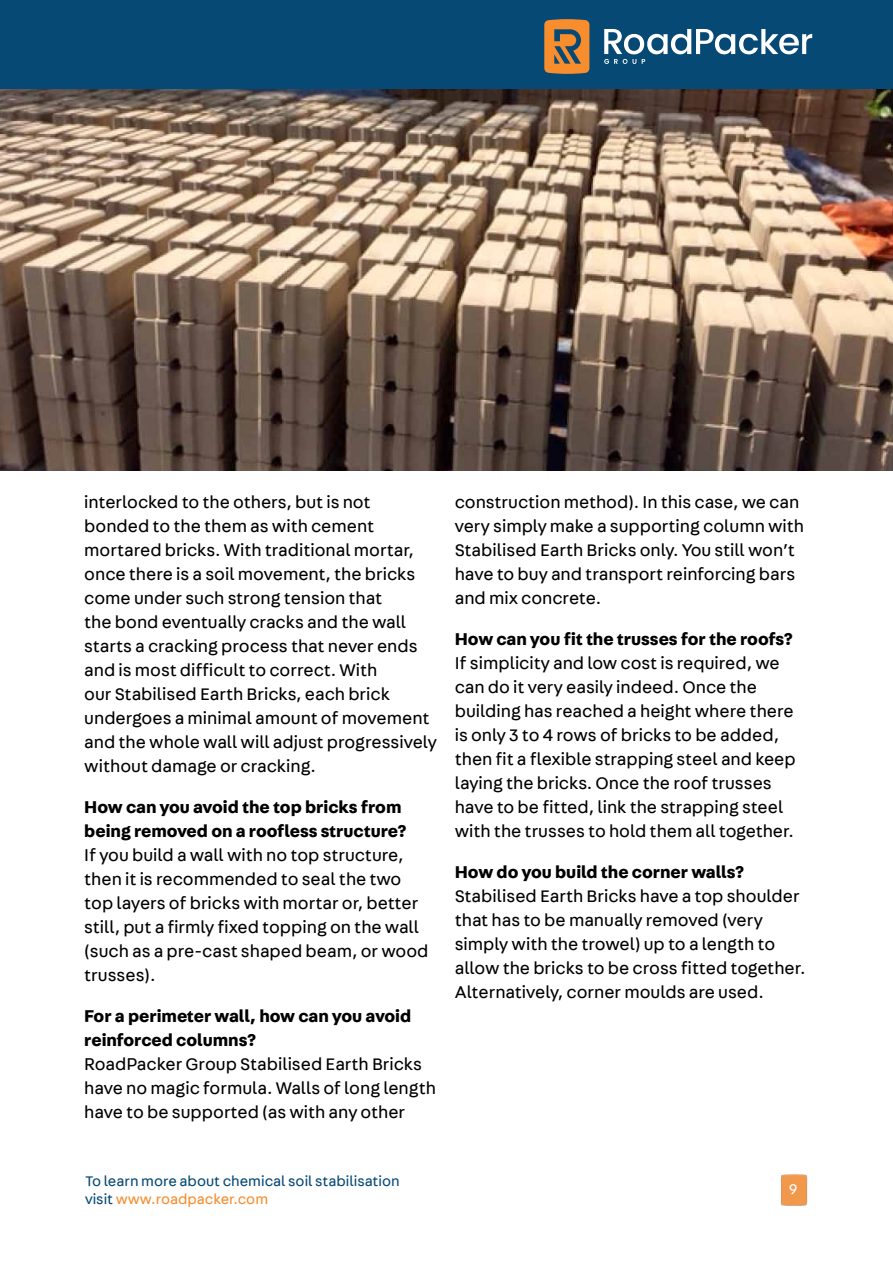
<style>
.page{position:relative;width:893px;height:1263px;background:#fff}
.page>*{position:absolute;margin:0;border:0;box-sizing:border-box;transform-origin:0 0}
.t1{font:18px/24px "Fabriga";color:#000}
.t2{font:700 18px/24px "Fabriga";color:#000}
.t3{font:15px/18px "Fabriga";color:#074975}
.t4{font:15px "Fabriga";color:#fff}
.s1{color:#f78d2d}
</style>
<div class="page">
<div style="left:0;top:0;width:893px;height:89px;background:#074975"></div>
<svg style="left:544px;top:19px;width:45px;height:55px"></svg>
<svg style="left:604px;top:29px;width:208px;height:35px"></svg>
<img style="left:781px;top:1174px;width:27px;height:31px">
<img style="left:0;top:89px;width:893px;height:381px">
<p class="t1" style="left:84px;top:490px;width:354px">interlocked to the others, but is not bonded to the them as with cement mortared bricks. With traditional mortar, once there is a soil movement, the bricks come under such strong tension that<br>the bond eventually cracks and the wall starts a cracking process that never ends and is most difficult to correct. With<br>our Stabilised Earth Bricks, each brick undergoes a minimal amount of movement and the whole wall will adjust progressively without damage or cracking.</p>
<p class="t2" style="left:84px;top:795px;width:324px">How can you avoid the top bricks from being removed on a roofless structure?</p>
<p class="t1" style="left:84px;top:843px;width:346px">If you build a wall with no top structure, then it is recommended to seal the two top layers of bricks with mortar or, better still, put a firmly fixed topping on the wall (such as a pre-cast shaped beam, or wood trusses).</p>
<p class="t2" style="left:84px;top:1004px;width:329px">For a perimeter wall, how can you avoid reinforced columns?</p>
<p class="t1" style="left:84px;top:1052px;width:353px">RoadPacker Group Stabilised Earth Bricks have no magic formula. Walls of long length have to be supported (as with any other</p>
<p class="t1" style="left:455px;top:490px;width:351px">construction method). In this case, we can very simply make a supporting column with Stabilised Earth Bricks only. You still won’t have to buy and transport reinforcing bars and mix concrete.</p>
<p class="t2" style="left:455px;top:627px;width:340px">How can you fit the trusses for the roofs?</p>
<p class="t1" style="left:455px;top:650px;width:343px">If simplicity and low cost is required, we can do it very easily indeed. Once the building has reached a height where there is only 3 to 4 rows of bricks to be added, then fit a flexible strapping steel and keep laying the bricks. Once the roof trusses have to be fitted, link the strapping steel with the trusses to hold them all together.</p>
<p class="t2" style="left:455px;top:859px;width:291px">How do you build the corner walls?</p>
<p class="t1" style="left:455px;top:883px;width:352px">Stabilised Earth Bricks have a top shoulder that has to be manually removed (very simply with the trowel) up to a length to allow the bricks to be cross fitted together.<br>Alternatively, corner moulds are used.</p>
<p class="t3" style="left:85px;top:1171px;width:316px">To learn more about chemical soil stabilisation visit <span class="s1">www.roadpacker.com</span></p>
<p class="t4" style="left:789px;top:1179px;width:10px">9</p>
</div>
